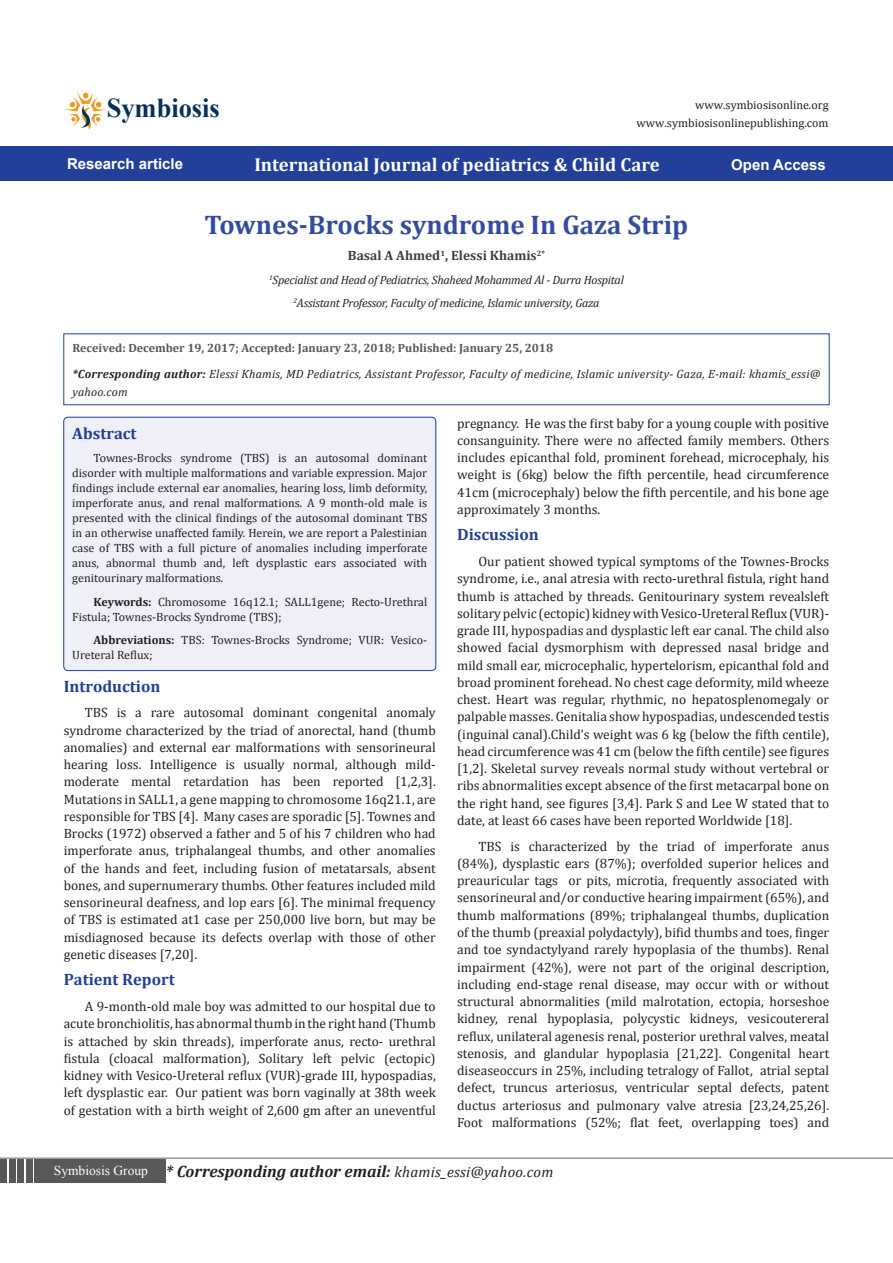
<style>
.page{position:relative;width:893px;height:1263px;background:#fff}
.page>*{position:absolute;margin:0;border:0;box-sizing:border-box;transform-origin:0 0}
.t1{font:700 27.3px "Times New Roman";color:#05305b}
.t2{font:700 27px "Cambria";color:#334ca0}
.Default{font:700 18.75px "Cambria";color:#fff}
.t3{font:italic 700 16.5px "Cambria";color:#231f20}
.Sideheadings{font:700 16.5px "Cambria";color:#223f99}
.Default-2{font:700 15px "Arial";color:#fff}
.t4{font:13.5px/17.2px "Cambria";color:#231f20;text-align:justify}
.t5{font:700 13.5px "Cambria";color:#3e3e3f}
.t6{font:13.5px "Times New Roman";color:#fff}
.Sideheadings-2{font:12px/15px "Cambria";color:#231f20;text-align:justify}
.List_Paragraph{font:12px/15px "Cambria";color:#231f20}
.Pa8{font:italic 12px/18px "Cambria";letter-spacing:.02em;color:#231f20}
.Pa8-2{font:italic 12px "Cambria";letter-spacing:-.02em;color:#231f20}
.Pa8-3{font:700 12px "Cambria";color:#57585a}
.Pa0{font:12px "Cambria";color:#221e1f}
.s1{font-weight:700}
.s2{font-weight:400;font-size:15px}
</style>
<div class="page">
<div style="left:0;top:146px;width:893px;height:35px;background:#223f99"></div>
<div style="left:64px;top:417px;width:372px;height:253px;background:#eff0f7;border-radius:4px"></div>
<div style="left:64px;top:417px;width:372px;height:254px;border:1px solid #223f99;border-radius:4px"></div>
<svg style="left:64px;top:334px;width:765px;height:71px"></svg>
<svg style="left:64px;top:91px;width:43px;height:38px"></svg>
<div style="left:1px;top:1160px;width:6px;height:23px;background:#57585a"></div>
<div style="left:9px;top:1160px;width:7px;height:23px;background:#57585a"></div>
<div style="left:18px;top:1160px;width:6px;height:23px;background:#57585a"></div>
<div style="left:26px;top:1160px;width:7px;height:23px;background:#57585a"></div>
<div style="left:35px;top:1160px;width:131px;height:23px;background:#57585a"></div>
<hr style="left:0;top:1158px;width:893px;height:1px;background:#626365">
<p class="t1" style="left:107px;top:89px;width:115px">Symbiosis</p>
<p class="Pa0" style="left:695px;top:98px;width:135px">www.symbiosisonline.org</p>
<p class="Pa0" style="left:637px;top:116px;width:193px">www.symbiosisonlinepublishing.com</p>
<p class="Default-2" style="left:67px;top:154px;width:117px">Research article</p>
<p class="Default" style="left:254px;top:151px;width:407px">International Journal of pediatrics &amp; Child Care</p>
<p class="Default-2" style="left:731px;top:154px;width:96px">Open Access</p>
<p class="t2" style="left:205px;top:206px;width:485px">Townes-Brocks syndrome In Gaza Strip</p>
<p class="t5" style="left:348px;top:246px;width:199px">Basal A Ahmed<sup>1</sup>, Elessi Khamis<sup>2*</sup></p>
<p class="Pa8-2" style="left:269px;top:271px;width:356px"><sup>1</sup>Specialist and Head of Pediatrics, Shaheed Mohammed Al - Durra Hospital</p>
<p class="Pa8-2" style="left:293px;top:295px;width:308px"><sup>2</sup>Assistant Professor, Faculty of medicine, Islamic university, Gaza</p>
<p class="Pa8-3" style="left:72px;top:339px;width:482px">Received: December 19, 2017; Accepted: January 23, 2018; Published: January 25, 2018</p>
<p class="Pa8" style="left:72px;top:365px;width:750px"><span class="s1">*Corresponding author:</span> Elessi Khamis, MD Pediatrics, Assistant Professor, Faculty of medicine, Islamic university- Gaza, E-mail: khamis_essi@ yahoo.com</p>
<p class="Sideheadings" style="left:72px;top:421px;width:66px">Abstract</p>
<p class="Sideheadings-2" style="left:72px;top:450px;width:356px;text-indent:21px">Townes-Brocks syndrome (TBS) is an autosomal dominant disorder with multiple malformations and variable expression. Major findings include external ear anomalies, hearing loss, limb deformity, imperforate anus, and renal malformations. A 9 month-old male is presented with the clinical findings of the autosomal dominant TBS in an otherwise unaffected family. Herein, we are report a Palestinian case of TBS with a full picture of anomalies including imperforate anus, abnormal thumb and, left dysplastic ears associated with genitourinary malformations.</p>
<p class="List_Paragraph" style="left:72px;top:594px;width:356px;text-indent:21px"><span class="s1">Keywords:</span> Chromosome 16q12.1; SALL1gene; Recto-Urethral<br>Fistula; Townes-Brocks Syndrome (TBS);</p>
<p class="List_Paragraph" style="left:72px;top:632px;width:356px;text-indent:21px"><span class="s1">Abbreviations:</span> TBS: Townes-Brocks Syndrome; VUR: Vesico-<br>Ureteral Reflux;</p>
<p class="Sideheadings" style="left:64px;top:674px;width:98px">Introduction</p>
<p class="t4" style="left:64px;top:704px;width:374px;text-indent:21px">TBS is a rare autosomal dominant congenital anomaly syndrome characterized by the triad of anorectal, hand (thumb anomalies) and external ear malformations with sensorineural hearing loss. Intelligence is usually normal, although mild&shy;moderate mental retardation has been reported [1,2,3].<br>Mutations in SALL1, a gene mapping to chromosome 16q21.1, are responsible for TBS [4]. Many cases are sporadic [5]. Townes and Brocks (1972) observed a father and 5 of his 7 children who had imperforate anus, triphalangeal thumbs, and other anomalies of the hands and feet, including fusion of metatarsals, absent bones, and supernumerary thumbs. Other features included mild sensorineural deafness, and lop ears [6]. The minimal frequency of TBS is estimated at1 case per 250,000 live born, but may be misdiagnosed because its defects overlap with those of other genetic diseases [7,20].</p>
<p class="Sideheadings" style="left:64px;top:968px;width:113px">Patient Report</p>
<p class="t4" style="left:64px;top:998px;width:374px;text-indent:21px">A 9-month-old male boy was admitted to our hospital due to acute bronchiolitis, has abnormal thumb in the right hand (Thumb is attached by skin threads), imperforate anus, recto- urethral fistula (cloacal malformation), Solitary left pelvic (ectopic) kidney with Vesico-Ureteral reflux (VUR)-grade III, hypospadias, left dysplastic ear. Our patient was born vaginally at 38th week of gestation with a birth weight of 2,600 gm after an uneventful</p>
<p class="t4" style="left:457px;top:414px;width:374px">pregnancy. He was the first baby for a young couple with positive consanguinity. There were no affected family members. Others includes epicanthal fold, prominent forehead, microcephaly, his weight is (6kg) below the fifth percentile, head circumference 41cm (microcephaly) below the fifth percentile, and his bone age approximately 3 months.</p>
<p class="Sideheadings" style="left:457px;top:523px;width:83px">Discussion</p>
<p class="t4" style="left:457px;top:553px;width:374px;text-indent:21px">Our patient showed typical symptoms of the Townes-Brocks syndrome, i.e., anal atresia with recto-urethral fistula, right hand thumb is attached by threads. Genitourinary system revealsleft solitary pelvic (ectopic) kidney with Vesico-Ureteral Reflux (VUR)- grade III, hypospadias and dysplastic left ear canal. The child also showed facial dysmorphism with depressed nasal bridge and mild small ear, microcephalic, hypertelorism, epicanthal fold and broad prominent forehead. No chest cage deformity, mild wheeze chest. Heart was regular, rhythmic, no hepatosplenomegaly or palpable masses. Genitalia show hypospadias, undescended testis (inguinal canal).Child’s weight was 6 kg (below the fifth centile), head circumference was 41 cm (below the fifth centile) see figures [1,2]. Skeletal survey reveals normal study without vertebral or ribs abnormalities except absence of the first metacarpal bone on the right hand, see figures [3,4]. Park S and Lee W stated that to date, at least 66 cases have been reported Worldwide [18].</p>
<p class="t4" style="left:457px;top:837px;width:374px;text-indent:21px">TBS is characterized by the triad of imperforate anus (84%), dysplastic ears (87%); overfolded superior helices and preauricular tags or pits, microtia, frequently associated with sensorineural and/or conductive hearing impairment (65%), and thumb malformations (89%; triphalangeal thumbs, duplication of the thumb (preaxial polydactyly), bifid thumbs and toes, finger and toe syndactylyand rarely hypoplasia of the thumbs). Renal impairment (42%), were not part of the original description, including end-stage renal disease, may occur with or without structural abnormalities (mild malrotation, ectopia, horseshoe kidney, renal hypoplasia, polycystic kidneys, vesicoutereral reflux, unilateral agenesis renal, posterior urethral valves, meatal stenosis, and glandular hypoplasia [21,22]. Congenital heart diseaseoccurs in 25%, including tetralogy of Fallot, atrial septal defect, truncus arteriosus, ventricular septal defects, patent ductus arteriosus and pulmonary valve atresia [23,24,25,26].<br>Foot malformations (52%; flat feet, overlapping toes) and</p>
<p class="t6" style="left:54px;top:1161px;width:96px">Symbiosis Group</p>
<p class="t3" style="left:166px;top:1160px;width:389px">* Corresponding author email: <span class="s2">khamis_essi@yahoo.com</span></p>
</div>
